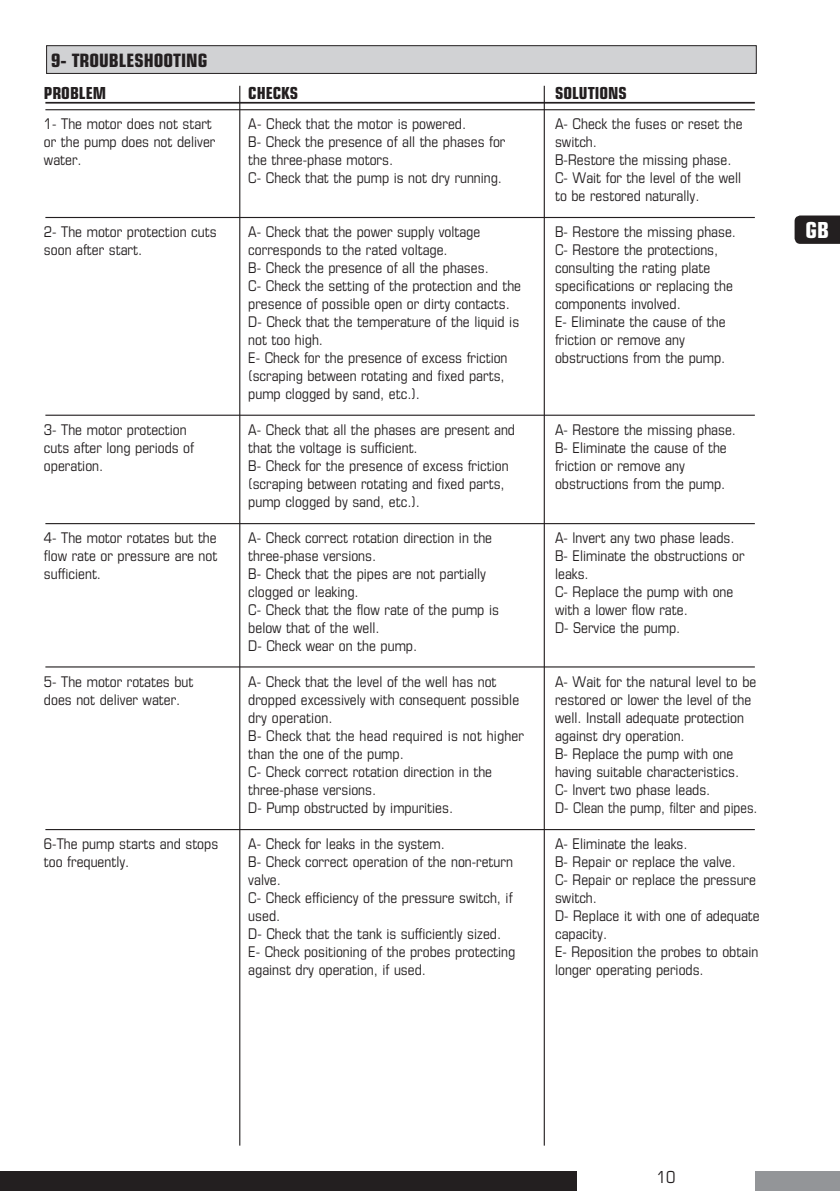
<style>
.page{position:relative;width:840px;height:1191px;background:#fff}
.page>*{position:absolute;margin:0;border:0;box-sizing:border-box;transform-origin:0 0}
.t1{font:800 24px "Eurostile OT Cond";color:#fff}
.t2{font:800 20px "Eurostile OT Cond";color:#231f20}
.t3{font:800 18px "Eurostile OT Cond";color:#231f20}
.t4{font:18px "Eurostile OT Cond";color:#231f20}
.t5{font:16px/18px "Eurostile OT Cond";color:#231f20}
</style>
<div class="page">
<div style="left:46px;top:45px;width:710px;height:29px;background:#d1d2d4;border:1px solid #231f20"></div>
<div style="left:754px;top:1171px;width:85px;height:20px;background:#939598"></div>
<div style="left:0;top:1171px;width:576px;height:20px;background:#231f20"></div>
<svg style="left:794px;top:215px;width:45px;height:29px"></svg>
<hr style="left:45px;top:102px;width:709px;height:2px;background:#231f20">
<hr style="left:45px;top:109px;width:709px;height:1px;background:#231f20">
<hr style="left:45px;top:217px;width:709px;height:1px;background:#231f20">
<hr style="left:45px;top:414px;width:709px;height:2px;background:#231f20">
<hr style="left:45px;top:523px;width:709px;height:1px;background:#231f20">
<hr style="left:45px;top:666px;width:709px;height:1px;background:#231f20">
<hr style="left:45px;top:829px;width:709px;height:1px;background:#231f20">
<hr style="left:239px;top:86px;width:1px;height:1059px;background:#231f20">
<hr style="left:543px;top:86px;width:1px;height:1059px;background:#231f20">
<p class="t2" style="left:51px;top:49px;width:158px">9- TROUBLESHOOTING</p>
<p class="t3" style="left:44px;top:83px;width:64px">PROBLEM</p>
<p class="t5" style="left:44px;top:115px;width:173px">1- The motor does not start or the pump does not deliver water.</p>
<p class="t5" style="left:44px;top:223px;width:174px">2- The motor protection cuts soon after start.</p>
<p class="t5" style="left:44px;top:421px;width:151px">3- The motor protection cuts after long periods of operation.</p>
<p class="t5" style="left:44px;top:529px;width:175px;text-align:justify">4- The motor rotates but the flow rate or pressure are not sufficient.</p>
<p class="t5" style="left:44px;top:673px;width:151px">5- The motor rotates but does not deliver water.</p>
<p class="t5" style="left:44px;top:835px;width:176px">6-The pump starts and stops too frequently.</p>
<p class="t3" style="left:248px;top:83px;width:51px">CHECKS</p>
<p class="t5" style="left:248px;top:115px;width:258px">A- Check that the motor is powered.<br>B- Check the presence of all the phases for the three-phase motors.<br>C- Check that the pump is not dry running.</p>
<p class="t5" style="left:248px;top:223px;width:274px">A- Check that the power supply voltage corresponds to the rated voltage.<br>B- Check the presence of all the phases.<br>C- Check the setting of the protection and the presence of possible open or dirty contacts.<br>D- Check that the temperature of the liquid is not too high.<br>E- Check for the presence of excess friction (scraping between rotating and fixed parts, pump clogged by sand, etc.).</p>
<p class="t5" style="left:248px;top:421px;width:268px">A- Check that all the phases are present and that the voltage is sufficient.<br>B- Check for the presence of excess friction (scraping between rotating and fixed parts, pump clogged by sand, etc.).</p>
<p class="t5" style="left:248px;top:529px;width:252px">A- Check correct rotation direction in the three-phase versions.<br>B- Check that the pipes are not partially clogged or leaking.<br>C- Check that the flow rate of the pump is below that of the well.<br>D- Check wear on the pump.</p>
<p class="t5" style="left:248px;top:673px;width:277px">A- Check that the level of the well has not dropped excessively with consequent possible dry operation.<br>B- Check that the head required is not higher than the one of the pump.<br>C- Check correct rotation direction in the three-phase versions.<br>D- Pump obstructed by impurities.</p>
<p class="t5" style="left:248px;top:835px;width:268px">A- Check for leaks in the system.<br>B- Check correct operation of the non-return valve.<br>C- Check efficiency of the pressure switch, if used.<br>D- Check that the tank is sufficiently sized.<br>E- Check positioning of the probes protecting against dry operation, if used.</p>
<p class="t3" style="left:554px;top:83px;width:73px">SOLUTIONS</p>
<p class="t5" style="left:554px;top:115px;width:189px">A- Check the fuses or reset the switch.<br>B-Restore the missing phase.<br>C- Wait for the level of the well to be restored naturally.</p>
<p class="t5" style="left:554px;top:223px;width:182px">B- Restore the missing phase.<br>C- Restore the protections, consulting the rating plate specifications or replacing the components involved.<br>E- Eliminate the cause of the friction or remove any obstructions from the pump.</p>
<p class="t5" style="left:554px;top:421px;width:182px">A- Restore the missing phase.<br>B- Eliminate the cause of the friction or remove any obstructions from the pump.</p>
<p class="t5" style="left:554px;top:529px;width:191px">A- lnvert any two phase leads.<br>B- Eliminate the obstructions or leaks.<br>C- Replace the pump with one with a lower flow rate.<br>D- Service the pump.</p>
<p class="t5" style="left:554px;top:673px;width:204px">A- Wait for the natural level to be restored or lower the level of the well. Install adequate protection against dry operation.<br>B- Replace the pump with one having suitable characteristics.<br>C- lnvert two phase leads.<br>D- Clean the pump, filter and pipes.</p>
<p class="t5" style="left:554px;top:835px;width:206px">A- Eliminate the leaks.<br>B- Repair or replace the valve.<br>C- Repair or replace the pressure switch.<br>D- Replace it with one of adequate capacity.<br>E- Reposition the probes to obtain longer operating periods.</p>
<h1 class="t1" style="left:805px;top:216px;width:25px">GB</h1>
<p class="t4" style="left:656px;top:1167px;width:20px">10</p>
</div>
